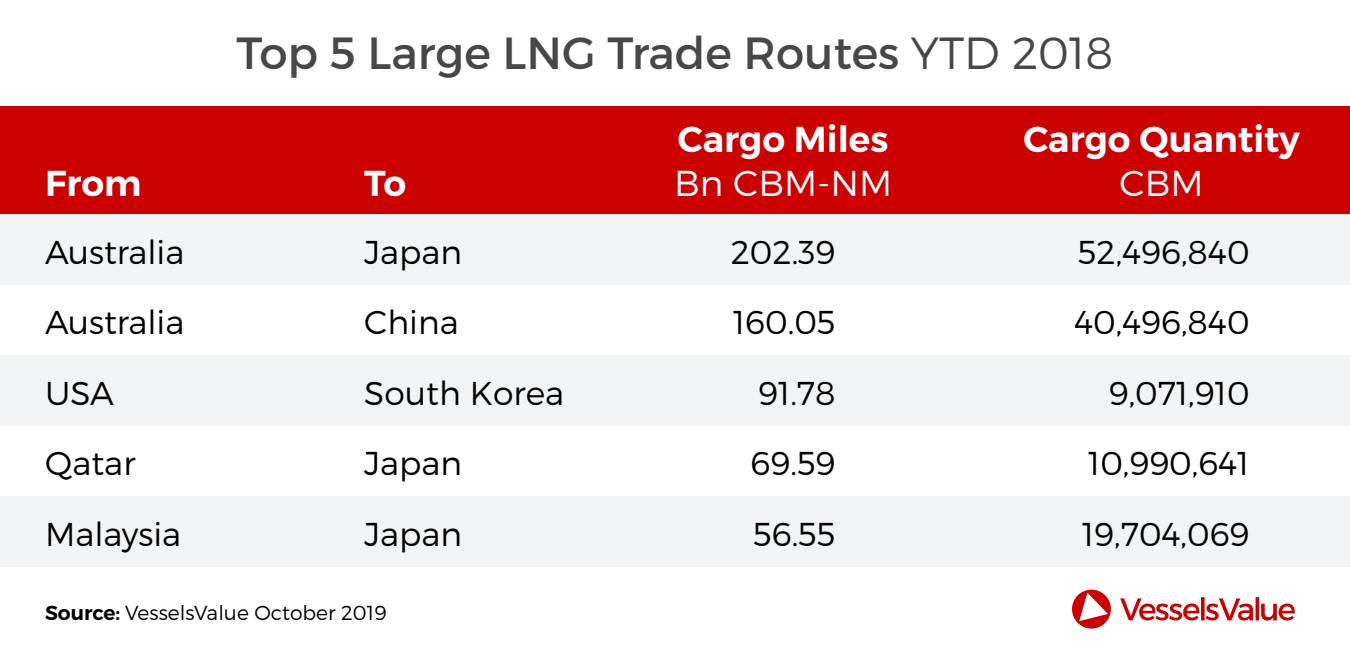
<style>
.page{position:relative;width:1350px;height:660px;background:#fff}
.page>*{position:absolute;margin:0;border:0;box-sizing:border-box;transform-origin:0 0}
.t1{font:45px "Montserrat";color:#474747}
.t2{font:600 36px "Montserrat";color:#fff}
.t3{font:300 36px "Montserrat";color:#fff}
.t4{font:300 33px/70.5px "Montserrat";color:#000;text-align:right}
.t5{font:300 20.25px "Montserrat";color:#000}
.s1{font-weight:300}
.s2{font-weight:600}
</style>
<div class="page">
<svg style="left:1072px;top:590px;width:223px;height:39px"></svg>
<div style="left:0;top:106px;width:1350px;height:108px;background:#c00"></div>
<div style="left:0;top:355px;width:1350px;height:71px;background:#f2f3f4"></div>
<div style="left:0;top:496px;width:1350px;height:71px;background:#f2f3f4"></div>
<div style="left:0;top:214px;width:1350px;height:71px;background:#f2f3f4"></div>
<p class="t2" style="left:45px;top:160px;width:98px">From</p>
<p class="t4" style="left:45px;top:216px;width:141px;text-align:left">Australia<br>Australia<br>USA<br>Qatar<br>Malaysia</p>
<h1 class="t1" style="left:237px;top:25px;width:878px">Top 5 Large LNG Trade Routes <span class="s1">YTD 2018</span></h1>
<p class="t2" style="left:364px;top:160px;width:44px">To</p>
<p class="t4" style="left:364px;top:216px;width:201px;text-align:left">Japan<br>China<br>South Korea<br>Japan<br>Japan</p>
<p class="t2" style="left:678px;top:117px;width:212px">Cargo Miles</p>
<p class="t3" style="left:674px;top:161px;width:220px">Bn CBM-NM</p>
<p class="t4" style="left:731px;top:216px;width:106px">202.39<br>160.05<br>91.78<br>69.59<br>56.55</p>
<p class="t2" style="left:1023px;top:117px;width:278px">Cargo Quantity</p>
<p class="t3" style="left:1120px;top:161px;width:86px">CBM</p>
<p class="t4" style="left:1074px;top:216px;width:177px">52,496,840<br>40,496,840<br>9,071,910<br>10,990,641<br>19,704,069</p>
<p class="t5" style="left:45px;top:601px;width:343px"><span class="s2">Source:</span> VesselsValue October 2019</p>
</div>
